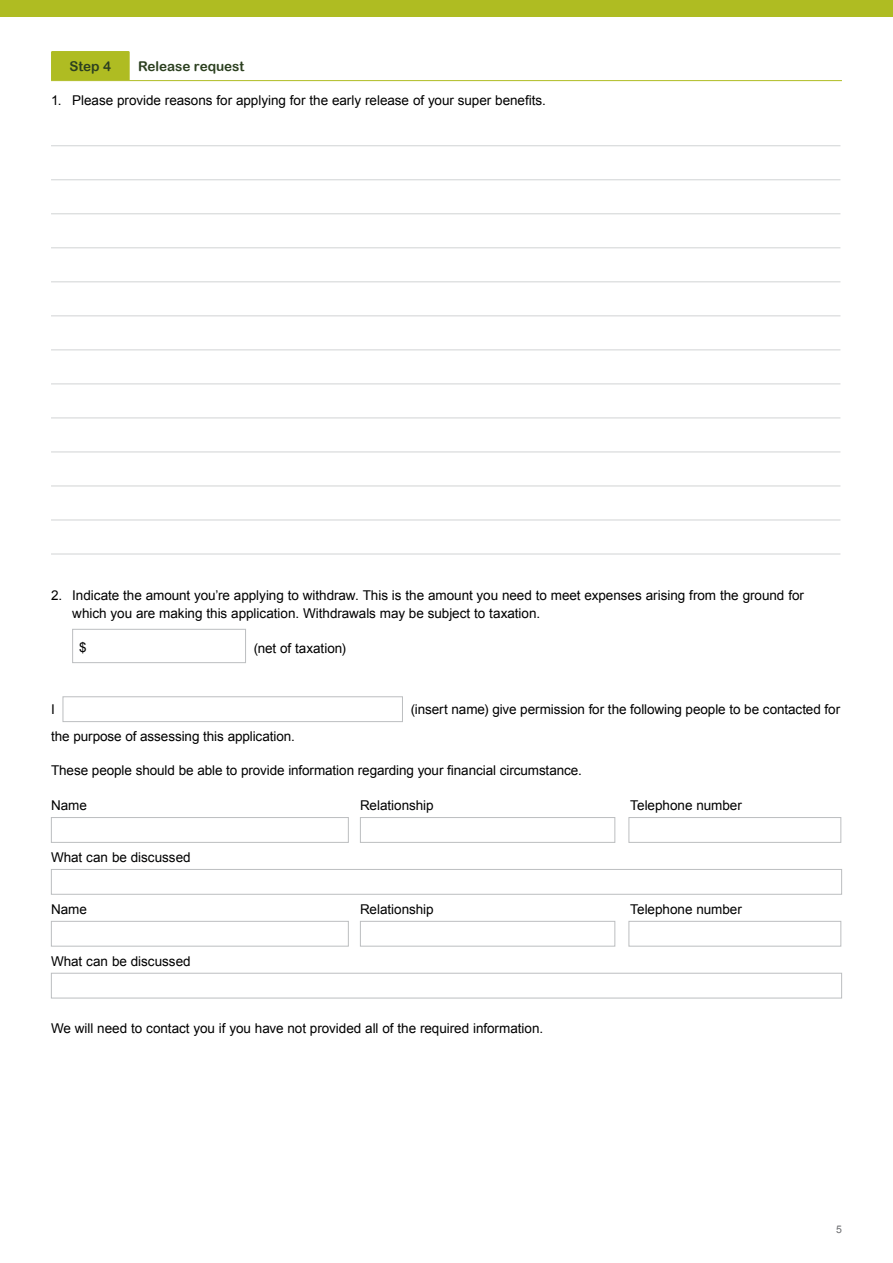
<style>
.page{position:relative;width:893px;height:1263px;background:#fff}
.page>*{position:absolute;margin:0;border:0;box-sizing:border-box;transform-origin:0 0}
.t1{font:13.5px/18px "Arial";letter-spacing:-.005em;color:#000}
.t2{font:13.5px "Arial Rounded MT Bold";letter-spacing:-.005em;color:#2c4020}
.t3{font:10.5px "Arial";color:#6d6e71}
</style>
<div class="page">
<div style="left:0;top:0;width:893px;height:17px;background:#afbc22"></div>
<hr style="left:51px;top:80px;width:791px;height:1px;background:#afbc22">
<div style="left:51px;top:51px;width:79px;height:29px;background:#afbc22"></div>
<hr style="left:51px;top:145px;width:789px;height:1px;background:#d1d3d4">
<hr style="left:51px;top:179px;width:789px;height:1px;background:#d1d3d4">
<hr style="left:51px;top:213px;width:789px;height:1px;background:#d1d3d4">
<hr style="left:51px;top:247px;width:789px;height:1px;background:#d1d3d4">
<hr style="left:51px;top:281px;width:789px;height:1px;background:#d1d3d4">
<hr style="left:51px;top:315px;width:789px;height:1px;background:#d1d3d4">
<hr style="left:51px;top:349px;width:789px;height:1px;background:#d1d3d4">
<hr style="left:51px;top:383px;width:789px;height:1px;background:#d1d3d4">
<hr style="left:51px;top:417px;width:789px;height:1px;background:#d1d3d4">
<hr style="left:51px;top:452px;width:789px;height:1px;background:#d1d3d4">
<hr style="left:51px;top:486px;width:789px;height:1px;background:#d1d3d4">
<hr style="left:51px;top:520px;width:789px;height:1px;background:#d1d3d4">
<hr style="left:51px;top:554px;width:789px;height:1px;background:#d1d3d4">
<div style="left:72px;top:629px;width:174px;height:34px;background:#fff;border:1px solid #bcbec0"></div>
<div style="left:63px;top:696px;width:340px;height:26px;background:#fff;border:1px solid #bcbec0"></div>
<div style="left:51px;top:817px;width:298px;height:26px;background:#fff;border:1px solid #bcbec0"></div>
<div style="left:360px;top:817px;width:255px;height:26px;background:#fff;border:1px solid #bcbec0"></div>
<div style="left:629px;top:817px;width:212px;height:26px;background:#fff;border:1px solid #bcbec0"></div>
<div style="left:51px;top:869px;width:791px;height:26px;background:#fff;border:1px solid #bcbec0"></div>
<div style="left:51px;top:921px;width:298px;height:25px;background:#fff;border:1px solid #bcbec0"></div>
<div style="left:360px;top:921px;width:255px;height:25px;background:#fff;border:1px solid #bcbec0"></div>
<div style="left:629px;top:921px;width:212px;height:25px;background:#fff;border:1px solid #bcbec0"></div>
<div style="left:51px;top:973px;width:791px;height:25px;background:#fff;border:1px solid #bcbec0"></div>
<p class="t2" style="left:70px;top:58px;width:43px">Step 4</p>
<p class="t2" style="left:138px;top:58px;width:108px">Release request</p>
<p class="t1" style="left:51px;top:92px;width:496px">1. Please provide reasons for applying for the early release of your super benefits.</p>
<p class="t1" style="left:72px;top:587px;width:733px;text-indent:-21px">2. Indicate the amount you’re applying to withdraw. This is the amount you need to meet expenses arising from the ground for which you are making this application. Withdrawals may be subject to taxation.</p>
<p class="t1" style="left:79px;top:638px;width:9px">$</p>
<p class="t1" style="left:254px;top:640px;width:94px">(net of taxation)</p>
<p class="t1" style="left:51px;top:701px;width:5px">I</p>
<p class="t1" style="left:411px;top:701px;width:431px">(insert name) give permission for the following people to be contacted for</p>
<p class="t1" style="left:51px;top:728px;width:245px">the purpose of assessing this application.</p>
<p class="t1" style="left:51px;top:761px;width:532px">These people should be able to provide information regarding your financial circumstance.</p>
<p class="t1" style="left:51px;top:796px;width:37px">Name</p>
<p class="t1" style="left:360px;top:796px;width:75px">Relationship</p>
<p class="t1" style="left:630px;top:796px;width:113px">Telephone number</p>
<p class="t1" style="left:51px;top:848px;width:141px">What can be discussed</p>
<p class="t1" style="left:51px;top:900px;width:37px">Name</p>
<p class="t1" style="left:360px;top:900px;width:75px">Relationship</p>
<p class="t1" style="left:630px;top:900px;width:113px">Telephone number</p>
<p class="t1" style="left:51px;top:952px;width:141px">What can be discussed</p>
<p class="t1" style="left:51px;top:1020px;width:494px">We will need to contact you if you have not provided all of the required information.</p>
<p class="t3" style="left:836px;top:1223px;width:7px">5</p>
</div>
